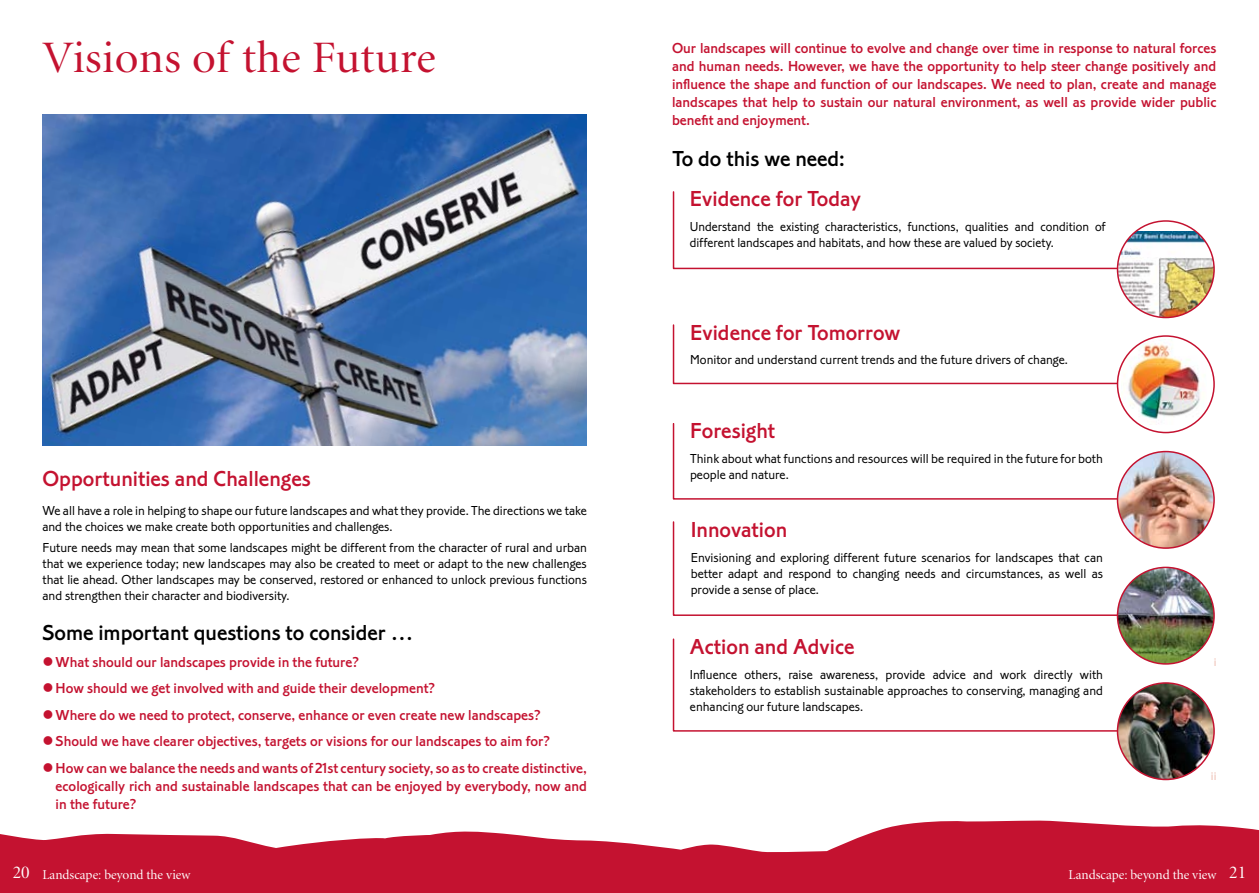
<style>
.page{position:relative;width:1259px;height:893px;background:#fff}
.page>*{position:absolute;margin:0;border:0;box-sizing:border-box;transform-origin:0 0}
.t1{font:45px "Minion Display";letter-spacing:.01em;color:#c41230;scale:1.04 1}
.t2{font:22.5px "Corinthian Medium Plain";color:#c41230}
.t3{font:22.5px "Corinthian Medium Plain";color:#000}
.t4{font:15px/18px "Corinthian Medium Plain";color:#c41230;text-align:justify}
.t5{font:13.5px/16.2px "Corinthian Light Plain";color:#000}
.t6{font:13.5px "Minion Display";color:#fff}
.t7{font:12px "Corinthian Medium Plain";color:#f1cac0}
.s1{font-size:18px}
</style>
<div class="page">
<svg style="left:0;top:831px;width:629px;height:62px;fill:#c41230"></svg>
<svg style="left:629px;top:821px;width:630px;height:72px;fill:#c41230"></svg>
<svg style="left:672px;top:423px;width:470px;height:77px"></svg>
<img style="left:1117px;top:452px;width:97px;height:96px;border-radius:50%">
<div style="left:1116px;top:451px;width:98px;height:98px;border:2px solid #c41230;border-radius:50%"></div>
<svg style="left:672px;top:520px;width:451px;height:96px"></svg>
<img style="left:1117px;top:567px;width:97px;height:97px;border-radius:50%">
<div style="left:1116px;top:567px;width:98px;height:98px;border:2px solid #c41230;border-radius:50%"></div>
<svg style="left:672px;top:638px;width:454px;height:94px"></svg>
<img style="left:1117px;top:684px;width:97px;height:95px;border-radius:50%">
<div style="left:1116px;top:682px;width:98px;height:98px;border:2px solid #c41230;border-radius:50%"></div>
<svg style="left:672px;top:324px;width:478px;height:61px"></svg>
<svg style="left:1117px;top:336px;width:97px;height:97px"></svg>
<img style="left:1121px;top:340px;width:85px;height:85px">
<div style="left:1116px;top:335px;width:98px;height:98px;border:2px solid #c41230;border-radius:50%"></div>
<svg style="left:672px;top:191px;width:478px;height:79px"></svg>
<div style="left:1117px;top:221px;width:97px;height:96px;background:#fff;border-radius:50%"></div>
<img style="left:1117px;top:231px;width:97px;height:86px">
<div style="left:1116px;top:220px;width:98px;height:98px;border:2px solid #c41230;border-radius:50%"></div>
<img style="left:43px;top:115px;width:544px;height:331px">
<h1 class="t1" style="left:43px;top:36px;width:379px">Visions of the Future</h1>
<h2 class="t2" style="left:43px;top:465px;width:270px">Opportunities and Challenges</h2>
<p class="t5" style="left:42px;top:502px;width:546px">We all have a role in helping to shape our future landscapes and what they provide. The directions we take and the choices we make create both opportunities and challenges.</p>
<p class="t5" style="left:42px;top:539px;width:546px;text-align:justify">Future needs may mean that some landscapes might be different from the character of rural and urban that we experience today; new landscapes may also be created to meet or adapt to the new challenges that lie ahead. Other landscapes may be conserved, restored or enhanced to unlock previous functions and strengthen their character and biodiversity.</p>
<h2 class="t3" style="left:43px;top:619px;width:372px">Some important questions to consider …</h2>
<p class="t4" style="left:43px;top:652px;width:318px">●What should our landscapes provide in the future?</p>
<p class="t4" style="left:43px;top:679px;width:394px">●How should we get involved with and guide their development?</p>
<p class="t4" style="left:43px;top:705px;width:499px">●Where do we need to protect, conserve, enhance or even create new landscapes?</p>
<p class="t4" style="left:43px;top:732px;width:509px">●Should we have clearer objectives, targets or visions for our landscapes to aim for?</p>
<p class="t4" style="left:56px;top:758px;width:533px;text-indent:-13px">●How can we balance the needs and wants of 21st century society, so as to create distinctive, ecologically rich and sustainable landscapes that can be enjoyed by everybody, now and in the future?</p>
<p class="t4" style="left:672px;top:39px;width:546px">Our landscapes will continue to evolve and change over time in response to natural forces and human needs. However, we have the opportunity to help steer change positively and influence the shape and function of our landscapes. We need to plan, create and manage landscapes that help to sustain our natural environment, as well as provide wider public benefit and enjoyment.</p>
<h2 class="t3" style="left:672px;top:145px;width:174px">To do this we need:</h2>
<h2 class="t2" style="left:690px;top:185px;width:173px">Evidence for Today</h2>
<p class="t5" style="left:690px;top:218px;width:417px">Understand the existing characteristics, functions, qualities and condition of different landscapes and habitats, and how these are valued by society.</p>
<h2 class="t2" style="left:690px;top:319px;width:212px">Evidence for Tomorrow</h2>
<p class="t5" style="left:690px;top:351px;width:379px">Monitor and understand current trends and the future drivers of change.</p>
<h2 class="t2" style="left:690px;top:418px;width:87px">Foresight</h2>
<p class="t5" style="left:690px;top:450px;width:414px">Think about what functions and resources will be required in the future for both people and nature.</p>
<h2 class="t2" style="left:691px;top:516px;width:98px">Innovation</h2>
<p class="t5" style="left:691px;top:549px;width:414px;text-align:justify">Envisioning and exploring different future scenarios for landscapes that can better adapt and respond to changing needs and circumstances, as well as provide a sense of place.</p>
<h2 class="t2" style="left:690px;top:633px;width:166px">Action and Advice</h2>
<p class="t5" style="left:690px;top:666px;width:415px;text-align:justify">Influence others, raise awareness, provide advice and work directly with stakeholders to establish sustainable approaches to conserving, managing and enhancing our future landscapes.</p>
<p class="t7" style="left:1213px;top:655px;width:4px">i</p>
<p class="t7" style="left:1210px;top:769px;width:7px">ii</p>
<p class="t6" style="left:13px;top:868px;width:179px"><span class="s1">20</span> Landscape: beyond the view</p>
<p class="t6" style="left:1068px;top:868px;width:179px">Landscape: beyond the view <span class="s1">21</span></p>
</div>
